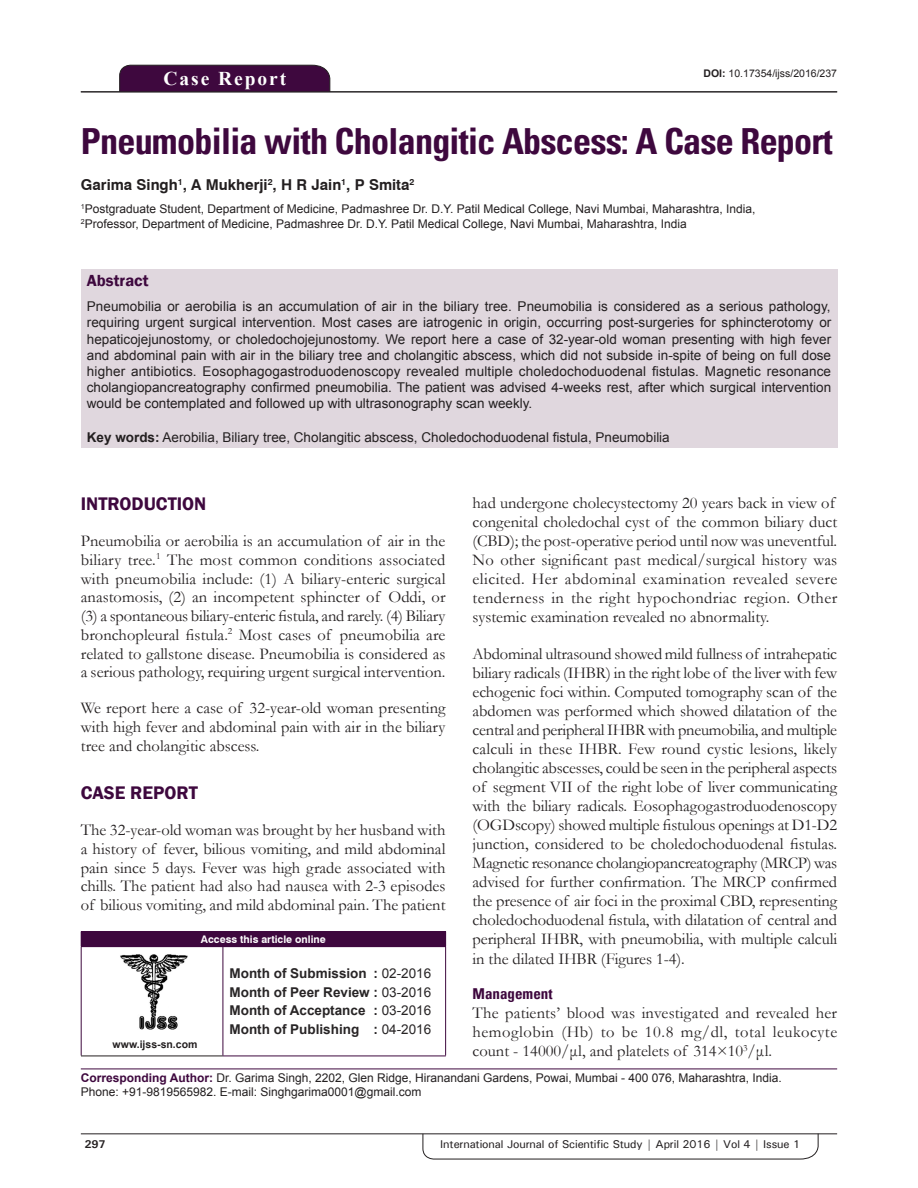
<style>
.page{position:relative;width:918px;height:1188px;background:#fff}
.page>*{position:absolute;margin:0;border:0;box-sizing:border-box;transform-origin:0 0}
.AT{font:700 condensed 36px "Univers";letter-spacing:-.02em;color:#3e083e}
.AH{font:700 19.5px "Times New Roman";letter-spacing:.1em;color:#fff}
.t1{font:600 18.75px "Franklin Gothic";color:#3e083e}
.TX{font:16.5px/19px "Garamond";color:#231f20;text-align:justify}
.ABSH{font:600 16.5px "Franklin Gothic";color:#3e083e}
.AU{font:700 15px "Swiss 721 BT";color:#231f20}
.t2{font:700 condensed 15px "Univers";color:#3e083e}
.ABS_1{font:13.5px/16.2px "Arial";color:#231f20;text-align:justify}
.HIS{font:700 13.5px/18.8px "Arial";color:#282526;text-align:justify}
.KWD{font:13.5px "Arial";color:#231f20}
.AFF{font:12px/14.4px "Arial";color:#231f20}
.ADD{font:12px/14.4px "Arial";color:#231f20}
.t3{font:500 11.25px "Univers";letter-spacing:-.01em;color:#231f20}
.t4{font:700 11.25px "Univers";color:#231f20}
.DOI{font:10.5px "Arial";color:#231f20}
.AAO{font:700 10.5px "Swiss 721 BT";color:#fff}
.Web{font:700 10.5px "Arial";color:#231f20}
.s1{font-weight:700}
.s2{font-weight:400}
.s3{font-weight:700;color:#3e083e}
</style>
<div class="page">
<svg style="left:423px;top:1133px;width:396px;height:26px"></svg>
<hr style="left:81px;top:1134px;width:756px;height:1px;background:#231f20">
<div style="left:81px;top:269px;width:756px;height:179px;background:#e0d7de"></div>
<img style="left:120px;top:954px;width:68px;height:76px">
<div style="left:81px;top:932px;width:365px;height:15px;background:#3e083e"></div>
<hr style="left:81px;top:947px;width:1px;height:109px;background:#3e083e">
<hr style="left:81px;top:1056px;width:142px;height:1px;background:#231f20">
<hr style="left:223px;top:947px;width:1px;height:109px;background:#3e083e">
<hr style="left:445px;top:947px;width:1px;height:109px;background:#3e083e">
<hr style="left:223px;top:1056px;width:223px;height:1px;background:#3e083e">
<hr style="left:81px;top:1069px;width:756px;height:1px;background:#3e083e">
<div style="left:119px;top:65px;width:211px;height:26px;background:#3e083e"></div>
<hr style="left:81px;top:91px;width:756px;height:1px;background:#231f20">
<p class="AH" style="left:163px;top:64px;width:124px">Case Report</p>
<p class="DOI" style="left:703px;top:66px;width:135px"><span class="s1">DOI:</span> 10.17354/ijss/2016/237</p>
<p class="AT" style="left:81px;top:119px;width:754px">Pneumobilia with Cholangitic Abscess: A Case Report</p>
<p class="AU" style="left:81px;top:176px;width:335px">Garima Singh<sup>1</sup>, A Mukherji<sup>2</sup>, H R Jain<sup>1</sup>, P Smita<sup>2</sup></p>
<p class="AFF" style="left:81px;top:202px;width:676px"><sup>1</sup>Postgraduate Student, Department of Medicine, Padmashree Dr. D.Y. Patil Medical College, Navi Mumbai, Maharashtra, India,<br><sup>2</sup>Professor, Department of Medicine, Padmashree Dr. D.Y. Patil Medical College, Navi Mumbai, Maharashtra, India</p>
<p class="ABSH" style="left:87px;top:271px;width:63px">Abstract</p>
<p class="ABS_1" style="left:87px;top:298px;width:746px">Pneumobilia or aerobilia is an accumulation of air in the biliary tree. Pneumobilia is considered as a serious pathology, requiring urgent surgical intervention. Most cases are iatrogenic in origin, occurring post-surgeries for sphincterotomy or hepaticojejunostomy, or choledochojejunostomy. We report here a case of 32-year-old woman presenting with high fever and abdominal pain with air in the biliary tree and cholangitic abscess, which did not subside in-spite of being on full dose higher antibiotics. Eosophagogastroduodenoscopy revealed multiple choledochoduodenal fistulas. Magnetic resonance cholangiopancreatography confirmed pneumobilia. The patient was advised 4-weeks rest, after which surgical intervention would be contemplated and followed up with ultrasonography scan weekly.</p>
<p class="KWD" style="left:87px;top:427px;width:584px"><span class="s1">Key words:</span> Aerobilia, Biliary tree, Cholangitic abscess, Choledochoduodenal fistula, Pneumobilia</p>
<p class="TX" style="left:473px;top:493px;width:366px;text-align:left">had undergone cholecystectomy 20 years back in view of congenital choledochal cyst of the common biliary duct (CBD); the post-operative period until now was uneventful.<br>No other significant past medical/surgical history was elicited. Her abdominal examination revealed severe tenderness in the right hypochondriac region. Other systemic examination revealed no abnormality.</p>
<p class="TX" style="left:473px;top:643px;width:366px">Abdominal ultrasound showed mild fullness of intrahepatic biliary radicals (IHBR) in the right lobe of the liver with few echogenic foci within. Computed tomography scan of the abdomen was performed which showed dilatation of the central and peripheral IHBR with pneumobilia, and multiple calculi in these IHBR. Few round cystic lesions, likely cholangitic abscesses, could be seen in the peripheral aspects of segment VII of the right lobe of liver communicating with the biliary radicals. Eosophagogastroduodenoscopy (OGDscopy) showed multiple fistulous openings at D1-D2 junction, considered to be choledochoduodenal fistulas.<br>Magnetic resonance cholangiopancreatography (MRCP) was advised for further confirmation. The MRCP confirmed the presence of air foci in the proximal CBD, representing choledochoduodenal fistula, with dilatation of central and peripheral IHBR, with pneumobilia, with multiple calculi in the dilated IHBR (Figures 1-4).</p>
<h2 class="t2" style="left:473px;top:985px;width:81px">Management</h2>
<p class="TX" style="left:473px;top:1003px;width:366px">The patients’ blood was investigated and revealed her hemoglobin (Hb) to be 10.8 mg/dl, total leukocyte count - 14000/μl, and platelets of 314×10<sup>3</sup>/μl.</p>
<h1 class="t1" style="left:81px;top:492px;width:127px">INTRODUCTION</h1>
<p class="TX" style="left:81px;top:531px;width:366px">Pneumobilia or aerobilia is an accumulation of air in the biliary tree.<sup>1</sup> The most common conditions associated with pneumobilia include: (1) A biliary-enteric surgical anastomosis, (2) an incompetent sphincter of Oddi, or (3) a spontaneous biliary-enteric fistula, and rarely. (4) Biliary bronchopleural fistula.<sup>2</sup> Most cases of pneumobilia are related to gallstone disease. Pneumobilia is considered as a serious pathology, requiring urgent surgical intervention.</p>
<p class="TX" style="left:81px;top:698px;width:366px">We report here a case of 32-year-old woman presenting with high fever and abdominal pain with air in the biliary tree and cholangitic abscess.</p>
<h1 class="t1" style="left:81px;top:781px;width:119px">CASE REPORT</h1>
<p class="TX" style="left:81px;top:820px;width:366px">The 32-year-old woman was brought by her husband with a history of fever, bilious vomiting, and mild abdominal pain since 5 days. Fever was high grade associated with chills. The patient had also had nausea with 2-3 episodes of bilious vomiting, and mild abdominal pain. The patient</p>
<p class="AAO" style="left:201px;top:933px;width:126px">Access this article online</p>
<p class="HIS" style="left:230px;top:964px;width:203px">Month of Submission : <span class="s2">02-2016<br></span>Month of Peer Review : <span class="s2">03-2016<br></span>Month of Acceptance : <span class="s2">03-2016<br></span>Month of Publishing : <span class="s2">04-2016</span></p>
<p class="ADD" style="left:81px;top:1071px;width:703px"><span class="s3">Corresponding Author:</span> Dr. Garima Singh, 2202, Glen Ridge, Hiranandani Gardens, Powai, Mumbai - 400 076, Maharashtra, India.<br>Phone: +91-9819565982. E-mail: Singhgarima0001@gmail.com</p>
<p class="Web" style="left:113px;top:1037px;width:86px">www.ijss-sn.com</p>
<p class="t4" style="left:84px;top:1137px;width:23px">297</p>
<p class="t3" style="left:440px;top:1137px;width:361px">International Journal of Scientific Study | April 2016 | Vol 4 | Issue 1</p>
</div>
